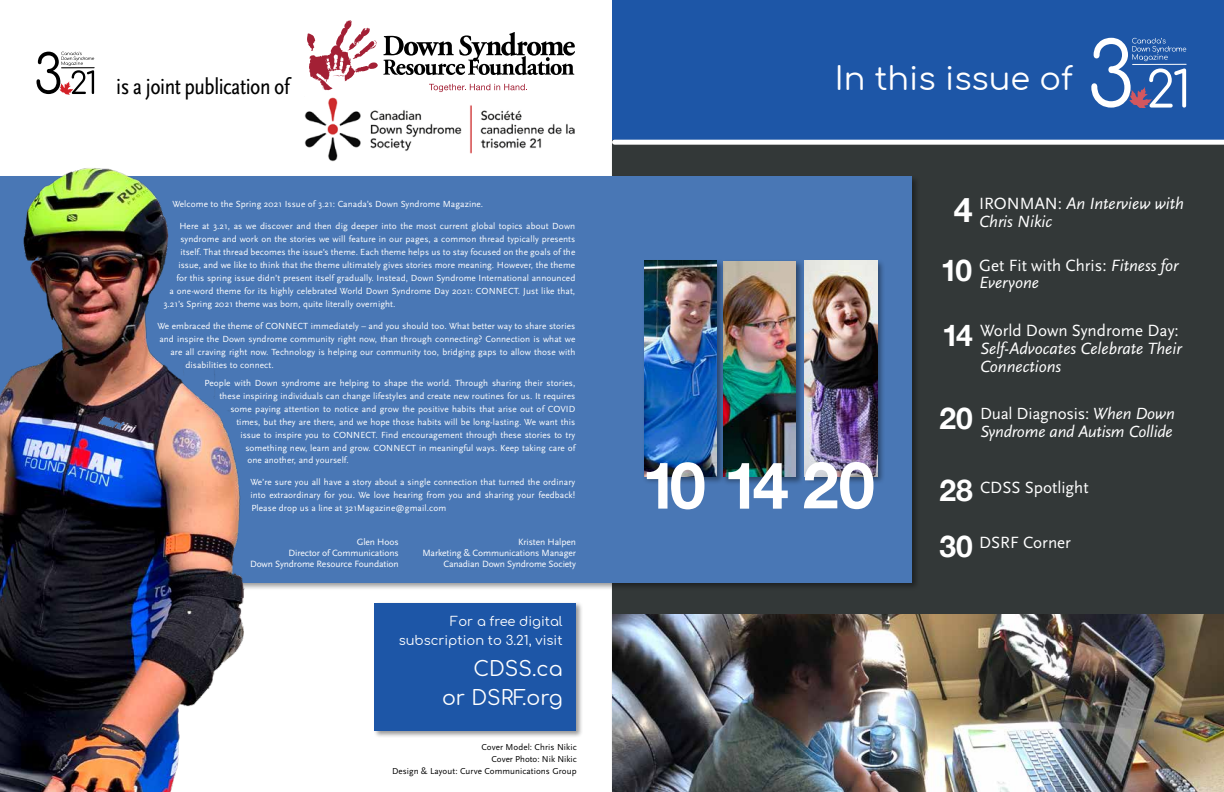
<style>
.page{position:relative;width:1224px;height:792px;background:#fff}
.page>*{position:absolute;margin:0;border:0;box-sizing:border-box;transform-origin:0 0}
.t1{font:700 65px "Helvetica Neue";color:#fff}
.t2{font:32px "Comfortaa";color:#fff}
.t3{font:condensed 23px "Scala Sans Pro";letter-spacing:-.02em;color:#000}
.t4{font:20.5px/28.9px "Comfortaa";color:#fff;text-align:right}
.t5{font:italic 17px/18px "Scala Sans Pro";color:#fff}
.t6{font:17px "Scala Sans Pro";color:#fff}
.t7{font:italic 16.9px/18px "Scala Sans Pro";letter-spacing:-.01em;color:#fff;text-align:right}
.t8{font:13px/18.6px "Comfortaa";color:#fff;text-align:right}
.t9{font:9.5px/11px "Scala Sans Pro";letter-spacing:-.01em;color:#fff;text-align:right}
.t10{font:9.2px/13px "Scala Sans Pro";letter-spacing:.01em;color:#fff;text-align:justify}
.t11{font:9px/12px "Scala Sans Pro";letter-spacing:.01em;color:#000;text-align:right}
.s1{font-family:"Helvetica Neue";font-weight:700;font-style:normal;font-size:34px}
.s2{font-style:normal}
.s3{font-family:"Helvetica Neue";font-weight:700;font-style:normal;font-size:30px}
.s4{font-family:"Helvetica Neue";font-weight:700;font-size:30px}
</style>
<div class="page">
<div style="left:612px;top:140px;width:612px;height:652px;background:#333838"></div>
<div style="left:0;top:175px;width:920px;height:416px;background:#000;opacity:.4"></div>
<div style="left:0;top:176px;width:912px;height:407px;background:#4977b5"></div>
<div style="left:373px;top:601px;width:210px;height:137px;background:#000;opacity:.4"></div>
<div style="left:374px;top:603px;width:202px;height:127px;background:#1d56a7"></div>
<div style="left:721px;top:259px;width:83px;height:226px;background:#000;opacity:.4"></div>
<img style="left:725px;top:261px;width:71px;height:216px">
<div style="left:642px;top:259px;width:83px;height:226px;background:#000;opacity:.4"></div>
<img style="left:644px;top:261px;width:73px;height:215px">
<div style="left:803px;top:259px;width:83px;height:226px;background:#000;opacity:.4"></div>
<img style="left:805px;top:261px;width:72px;height:215px">
<div style="left:612px;top:0;width:612px;height:140px;background:#1d56a7"></div>
<div style="left:614px;top:140px;width:610px;height:5px;background:#fff"></div>
<svg style="left:307px;top:20px;width:268px;height:72px"></svg>
<img style="left:305px;top:97px;width:270px;height:65px">
<svg style="left:1091px;top:38px;width:95px;height:70px"></svg>
<hr style="left:1133px;top:64px;width:53px;height:1px;background:#fff">
<svg style="left:36px;top:52px;width:58px;height:43px"></svg>
<hr style="left:62px;top:68px;width:32px;height:1px;background:#000">
<img style="left:612px;top:614px;width:612px;height:178px">
<img style="left:0;top:168px;width:255px;height:624px">
<h3 class="t3" style="left:116px;top:73px;width:175px">is a joint publication of</h3>
<h2 class="t2" style="left:835px;top:50px;width:240px">In this issue of</h2>
<p class="t10" style="left:172px;top:198px;width:312px">Welcome to the Spring 2021 Issue of 3.21: Canada’s Down Syndrome Magazine.</p>
<p class="t10" style="left:179px;top:220px;width:397px">Here at 3.21, as we discover and then dig deeper into the most current global topics about Down</p>
<p class="t10" style="left:180px;top:233px;width:397px">syndrome and work on the stories we will feature in our pages, a common thread typically presents</p>
<p class="t10" style="left:180px;top:246px;width:396px">itself. That thread becomes the issue’s theme. Each theme helps us to stay focused on the goals of the</p>
<p class="t10" style="left:178px;top:259px;width:398px">issue, and we like to think that the theme ultimately gives stories more meaning. However, the theme</p>
<p class="t10" style="left:176px;top:272px;width:401px">for this spring issue didn’t present itself gradually. Instead, Down Syndrome International announced</p>
<p class="t10" style="left:169px;top:285px;width:407px">a one-word theme for its highly celebrated World Down Syndrome Day 2021: CONNECT. Just like that,</p>
<p class="t10" style="left:163px;top:298px;width:234px">3.21’s Spring 2021 theme was born, quite literally overnight.</p>
<p class="t10" style="left:157px;top:320px;width:419px">We embraced the theme of CONNECT immediately – and you should too. What better way to share stories</p>
<p class="t10" style="left:159px;top:333px;width:418px">and inspire the Down syndrome community right now, than through connecting? Connection is what we</p>
<p class="t10" style="left:170px;top:346px;width:407px">are all craving right now. Technology is helping our community too, bridging gaps to allow those with</p>
<p class="t10" style="left:185px;top:359px;width:90px">disabilities to connect.</p>
<p class="t10" style="left:204px;top:376px;width:373px">People with Down syndrome are helping to shape the world. Through sharing their stories,</p>
<p class="t10" style="left:219px;top:389px;width:358px">these inspiring individuals can change lifestyles and create new routines for us. It requires</p>
<p class="t10" style="left:230px;top:402px;width:347px">some paying attention to notice and grow the positive habits that arise out of COVID</p>
<p class="t10" style="left:236px;top:415px;width:341px">times, but they are there, and we hope those habits will be long-lasting. We want this</p>
<p class="t10" style="left:240px;top:428px;width:337px">issue to inspire you to CONNECT. Find encouragement through these stories to try</p>
<p class="t10" style="left:245px;top:441px;width:332px">something new, learn and grow. CONNECT in meaningful ways. Keep taking care of</p>
<p class="t10" style="left:247px;top:454px;width:103px">one another, and yourself.</p>
<p class="t10" style="left:250px;top:476px;width:327px">We’re sure you all have a story about a single connection that turned the ordinary into extraordinary for you. We love hearing from you and sharing your feedback!<br>Please drop us a line at 321Magazine@gmail.com</p>
<p class="t9" style="left:250px;top:536px;width:150px">Glen Hoos<br>Director of Communications<br>Down Syndrome Resource Foundation</p>
<p class="t9" style="left:422px;top:536px;width:155px">Kristen Halpen<br>Marketing &amp; Communications Manager<br>Canadian Down Syndrome Society</p>
<h3 class="t8" style="left:399px;top:610px;width:165px">For a free digital subscription to 3.21, visit</h3>
<h3 class="t4" style="left:442px;top:652px;width:122px">CDSS.ca<br>or DSRF.org</h3>
<p class="t11" style="left:392px;top:741px;width:186px">Cover Model: Chris Nikic<br>Cover Photo: Nik Nikic<br>Design &amp; Layout: Curve Communications Group</p>
<h1 class="t1" style="left:642px;top:434px;width:234px">10 14 20</h1>
<h3 class="t5" style="left:979px;top:194px;width:207px;text-indent:-25px"><span class="s1">4</span> <span class="s2">IRONMAN:</span> An Interview with<br>Chris Nikic</h3>
<h3 class="t5" style="left:979px;top:257px;width:201px;line-height:17px;text-indent:-38px"><span class="s3">10</span> <span class="s2">Get Fit with Chris:</span> Fitness for<br>Everyone</h3>
<h3 class="t5" style="left:980px;top:322px;width:203px;text-indent:-38px"><span class="s3">14</span> <span class="s2">World Down Syndrome Day:<br></span>Self-Advocates Celebrate Their<br>Connections</h3>
<h3 class="t7" style="left:940px;top:404px;width:237px"><span class="s3">20</span> <span class="s2">Dual Diagnosis:</span> When Down<br>Syndrome and Autism Collide</h3>
<h3 class="t6" style="left:939px;top:478px;width:151px"><span class="s4">28</span> CDSS Spotlight</h3>
<h3 class="t6" style="left:939px;top:533px;width:133px"><span class="s4">30</span> DSRF Corner</h3>
</div>
